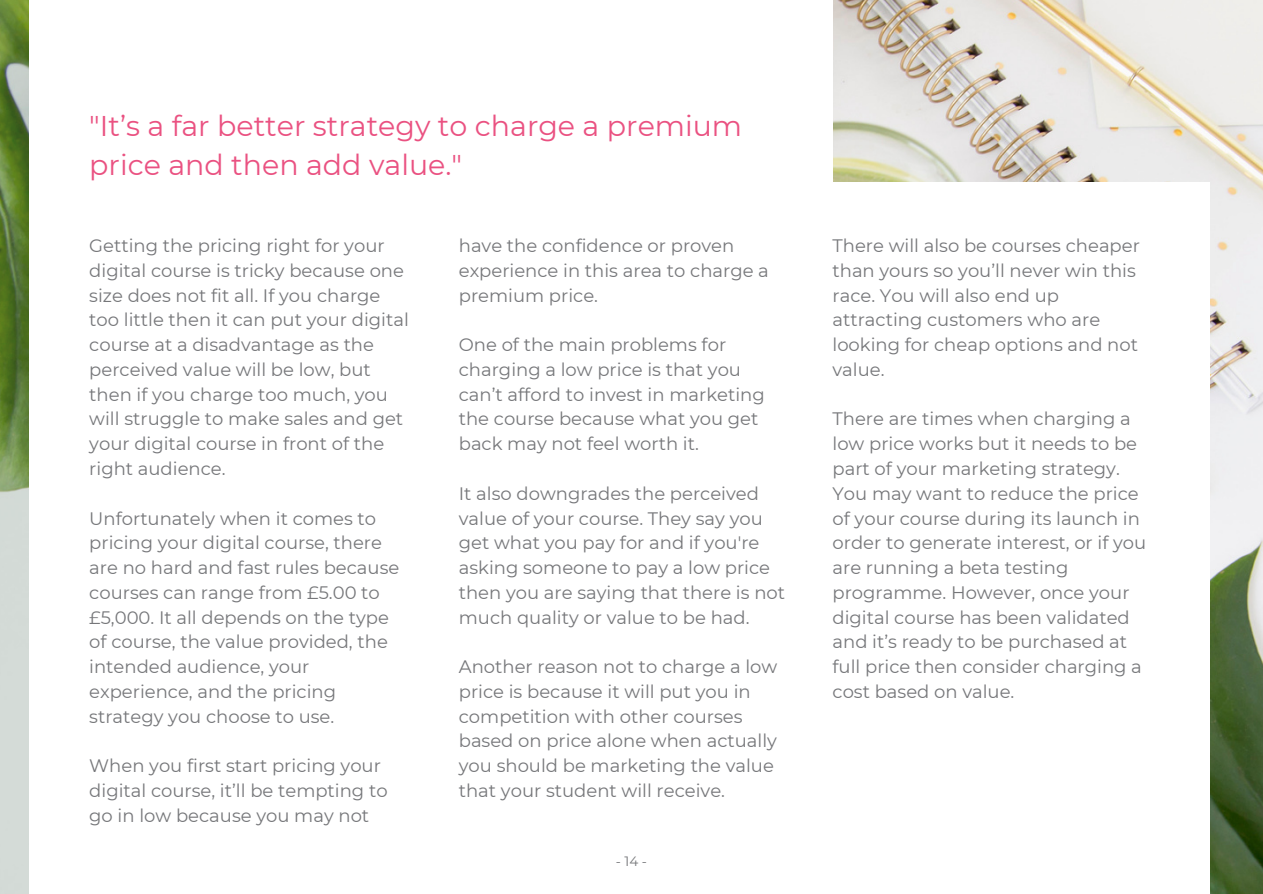
<style>
.page{position:relative;width:1263px;height:894px;background:#fff}
.page>*{position:absolute;margin:0;border:0;box-sizing:border-box;transform-origin:0 0}
.t1{font:28.5px/39.3px "Montserrat";color:#ea5181}
.t2{font:18px/24.8px "Montserrat";color:#76777a}
.t3{font:13.5px "Montserrat";color:#76777a}
</style>
<div class="page">
<img style="left:833px;top:0;width:430px;height:893px">
<div style="left:422px;top:182px;width:788px;height:711px;background:#fff"></div>
<svg style="left:0;top:0;width:29px;height:893px;background:#95a981"></svg>
<h2 class="t1" style="left:89px;top:106px;width:654px">"It’s a far better strategy to charge a premium price and then add value."</h2>
<h2 class="t2" style="left:89px;top:233px;width:321px">Getting the pricing right for your digital course is tricky because one size does not fit all. If you charge too little then it can put your digital course at a disadvantage as the perceived value will be low, but then if you charge too much, you will struggle to make sales and get your digital course in front of the right audience.</h2>
<h2 class="t2" style="left:89px;top:505px;width:312px">Unfortunately when it comes to pricing your digital course, there are no hard and fast rules because courses can range from £5.00 to £5,000. It all depends on the type of course, the value provided, the intended audience, your experience, and the pricing strategy you choose to use.</h2>
<h2 class="t2" style="left:89px;top:753px;width:300px">When you first start pricing your digital course, it’ll be tempting to go in low because you may not</h2>
<h2 class="t2" style="left:459px;top:233px;width:312px">have the confidence or proven experience in this area to charge a premium price.</h2>
<h2 class="t2" style="left:459px;top:332px;width:307px">One of the main problems for charging a low price is that you can’t afford to invest in marketing the course because what you get back may not feel worth it.</h2>
<h2 class="t2" style="left:459px;top:481px;width:328px">It also downgrades the perceived value of your course. They say you get what you pay for and if you're asking someone to pay a low price then you are saying that there is not much quality or value to be had.</h2>
<h2 class="t2" style="left:459px;top:654px;width:320px">Another reason not to charge a low price is because it will put you in competition with other courses based on price alone when actually you should be marketing the value that your student will receive.</h2>
<p class="t3" style="left:616px;top:852px;width:33px">-14-</p>
<h1 class="t2" style="left:832px;top:233px;width:309px">There will also be courses cheaper than yours so you’ll never win this race. You will also end up attracting customers who are looking for cheap options and not value.</h1>
<h2 class="t2" style="left:832px;top:406px;width:315px">There are times when charging a low price works but it needs to be part of your marketing strategy.<br>You may want to reduce the price of your course during its launch in order to generate interest, or if you are running a beta testing programme. However, once your digital course has been validated and it’s ready to be purchased at full price then consider charging a cost based on value.</h2>
</div>
